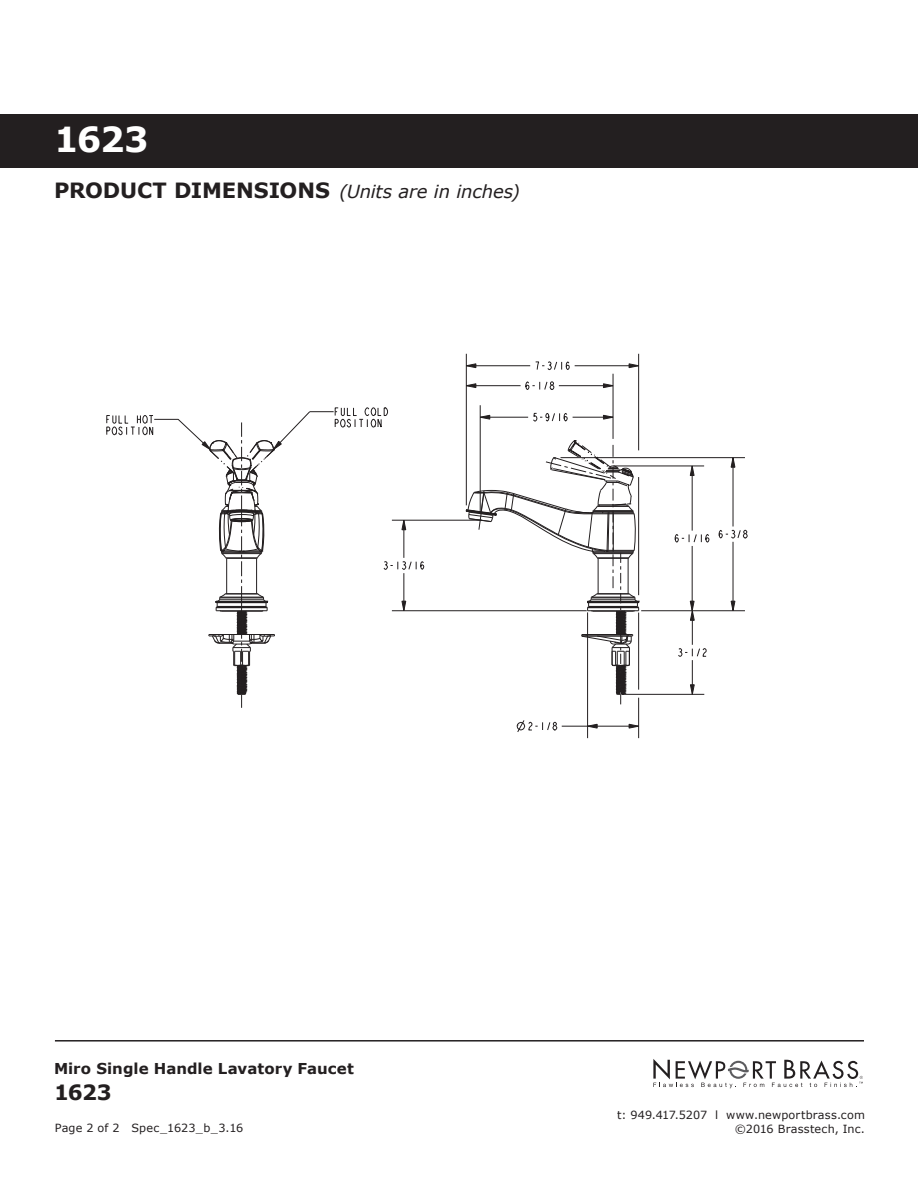
<style>
.page{position:relative;width:918px;height:1188px;background:#fff}
.page>*{position:absolute;margin:0;border:0;box-sizing:border-box;transform-origin:0 0}
.t1{font:700 34.5px "Verdana";color:#fff}
.t2{font:700 21px "Verdana";color:#231f20}
.t3{font:italic 18px "Verdana";letter-spacing:-.01em;color:#231f20}
.t4{font:700 15px "Verdana";color:#231f20}
.t5{font:11.25px "Verdana";letter-spacing:.015em;color:#231f20}
.s1{font-weight:700;font-style:normal;font-size:21px}
</style>
<div class="page">
<svg style="left:653px;top:1059px;width:210px;height:29px"></svg>
<hr style="left:55px;top:1040px;width:809px;height:2px;background:#231f20">
<div style="left:0;top:114px;width:918px;height:54px;background:#231f20"></div>
<svg style="left:465px;top:353px;width:283px;height:386px"></svg>
<svg style="left:106px;top:407px;width:534px;height:301px"></svg>
<h1 class="t1" style="left:54px;top:117px;width:96px">1623</h1>
<h3 class="t3" style="left:54px;top:180px;width:467px"><span class="s1">Product dim ensions</span> (Units are in inches)</h3>
<h3 class="t4" style="left:54px;top:1059px;width:301px">Miro Single Handle Lavatory Faucet</h3>
<h2 class="t2" style="left:54px;top:1079px;width:59px">1623</h2>
<p class="t5" style="left:617px;top:1108px;width:249px">t: 949.417.5207 l www.newportbrass.com</p>
<p class="t5" style="left:55px;top:1121px;width:190px">Page 2 of 2 Spec_1623_b_3.16</p>
<p class="t5" style="left:735px;top:1122px;width:132px">©2016 Brasstech, Inc.</p>
</div>
